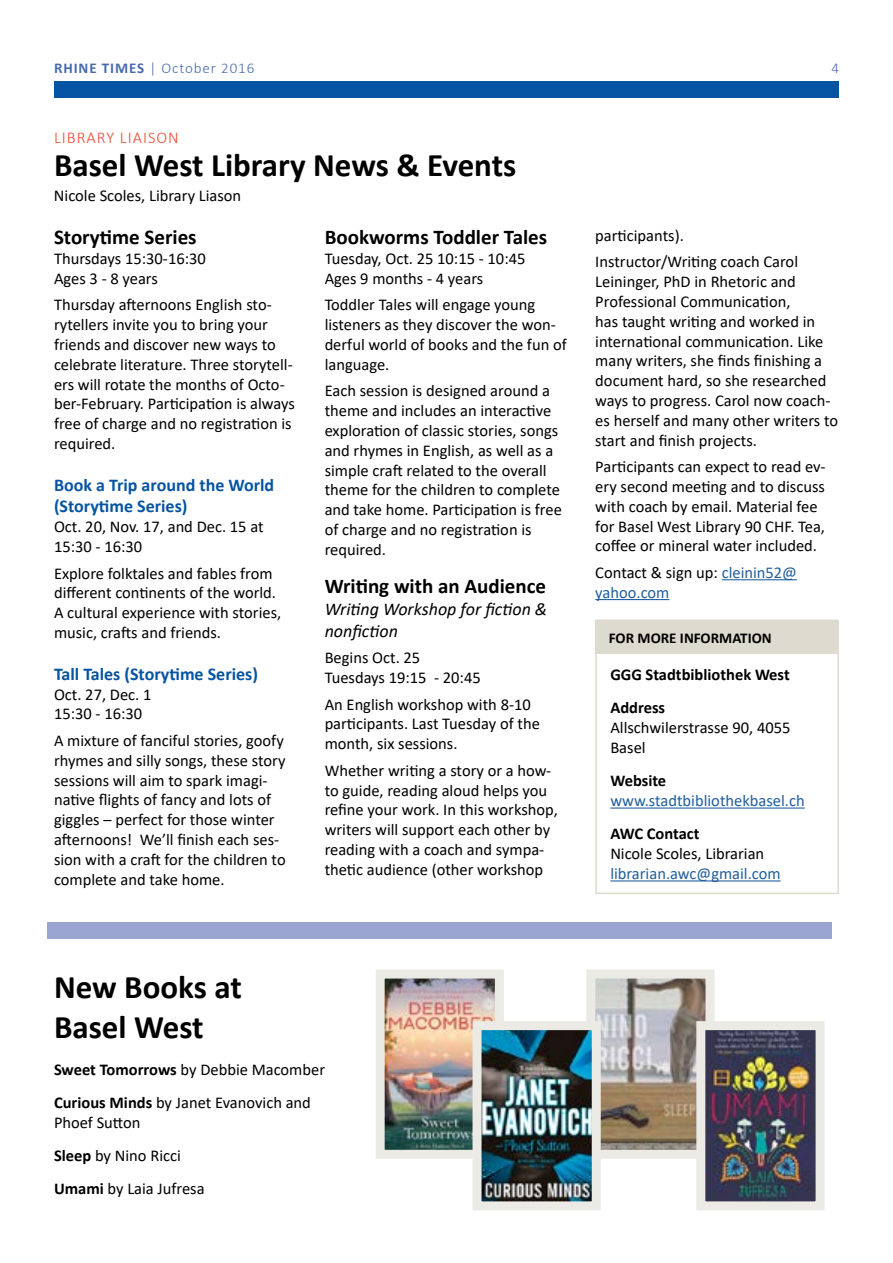
<style>
.page{position:relative;width:893px;height:1263px;background:#fff}
.page>*{position:absolute;margin:0;border:0;box-sizing:border-box;transform-origin:0 0}
.t1{font:700 33px/39.6px "Calibri";color:#000}
.t2{font:700 21px "Calibri";color:#000}
.t3{font:700 18px/21.6px "Calibri";color:#0554a3}
.t4{font:italic 18px/21.6px "Calibri";color:#000}
.t5{font:16.5px/19.8px "Calibri";color:#000}
.t6{font:16.5px/19.8px "Calibri";color:#215e9e}
.t7{font:700 16.5px/33.3px "Calibri";color:#000}
.t8{font:300 16.5px "Calibri";letter-spacing:.06em;color:#ed4933}
.t9{font:300 15px "Calibri";letter-spacing:.06em;color:#496ab0}
.t10{font:700 15px "Calibri";color:#000}
.s1{font-weight:700}
.s2{color:#000}
</style>
<div class="page">
<div style="left:54px;top:81px;width:785px;height:16px;background:#0554a3"></div>
<img style="left:386px;top:979px;width:108px;height:170px">
<div style="left:376px;top:969px;width:128px;height:190px;border:9px solid #eceae4"></div>
<img style="left:596px;top:979px;width:108px;height:170px">
<div style="left:586px;top:969px;width:128px;height:190px;border:9px solid #eceae4"></div>
<hr style="left:610px;top:807px;width:195px;height:2px;background:#215e9e">
<hr style="left:610px;top:880px;width:171px;height:1px;background:#215e9e">
<div style="left:595px;top:619px;width:244px;height:275px;border:2px solid #dddbcf"></div>
<div style="left:595px;top:620px;width:244px;height:34px;background:#dddbcf"></div>
<hr style="left:722px;top:579px;width:75px;height:1px;background:#215e9e">
<hr style="left:595px;top:599px;width:74px;height:1px;background:#215e9e">
<img style="left:706px;top:1031px;width:109px;height:169px">
<div style="left:696px;top:1021px;width:129px;height:189px;border:9px solid #eceae4"></div>
<img style="left:482px;top:1031px;width:109px;height:169px">
<div style="left:472px;top:1021px;width:129px;height:189px;border:9px solid #eceae4"></div>
<div style="left:47px;top:923px;width:785px;height:16px;background:#9ba5d2"></div>
<p class="t9" style="left:54px;top:59px;width:202px"><span class="s1">RHINE TIMES</span> | October 2016</p>
<p class="t9" style="left:831px;top:59px;width:9px">4</p>
<p class="t8" style="left:54px;top:127px;width:126px">LIBRARY LIAISON</p>
<h1 class="t1" style="left:54px;top:147px;width:464px">Basel West Library News &amp; Events</h1>
<p class="t5" style="left:54px;top:187px;width:189px">Nicole Scoles, Library Liason</p>
<p class="t2" style="left:54px;top:222px;width:144px">Storytime Series</p>
<p class="t5" style="left:54px;top:249px;width:153px">Thursdays 15:30-16:30<br>Ages 3 - 8 years</p>
<p class="t5" style="left:54px;top:296px;width:242px">Thursday afternoons English sto&shy;rytellers invite you to bring your friends and discover new ways to celebrate literature. Three storytell&shy;ers will rotate the months of Octo&shy;ber-February. Participation is always free of charge and no registration is required.</p>
<p class="t3" style="left:54px;top:475px;width:222px">Book a Trip around the World (Storytime Series)</p>
<p class="t5" style="left:54px;top:517px;width:211px">Oct. 20, Nov. 17, and Dec. 15 at<br>15:30 - 16:30</p>
<p class="t5" style="left:54px;top:564px;width:229px">Explore folktales and fables from different continents of the world.<br>A cultural experience with stories, music, crafts and friends.</p>
<p class="t3" style="left:54px;top:664px;width:205px">Tall Tales (Storytime Series)</p>
<p class="t5" style="left:54px;top:685px;width:99px">Oct. 27, Dec. 1<br>15:30 - 16:30</p>
<p class="t5" style="left:54px;top:731px;width:233px">A mixture of fanciful stories, goofy rhymes and silly songs, these story sessions will aim to spark imagi&shy;native flights of fancy and lots of giggles – perfect for those winter afternoons! We’ll finish each ses&shy;sion with a craft for the children to complete and take home.</p>
<p class="t2" style="left:325px;top:222px;width:224px">Bookworms Toddler Tales</p>
<p class="t5" style="left:325px;top:249px;width:202px">Tuesday, Oct. 25 10:15 - 10:45<br>Ages 9 months - 4 years</p>
<p class="t5" style="left:325px;top:296px;width:244px">Toddler Tales will engage young listeners as they discover the won&shy;derful world of books and the fun of language.</p>
<p class="t5" style="left:325px;top:382px;width:239px">Each session is designed around a theme and includes an interactive exploration of classic stories, songs and rhymes in English, as well as a simple craft related to the overall theme for the children to complete and take home. Participation is free of charge and no registration is required.</p>
<p class="t2" style="left:325px;top:572px;width:223px">Writing with an Audience</p>
<p class="t4" style="left:325px;top:597px;width:224px">Writing Workshop for fiction &amp; nonfiction</p>
<p class="t5" style="left:325px;top:648px;width:158px">Begins Oct. 25<br>Tuesdays 19:15 - 20:45</p>
<p class="t5" style="left:325px;top:695px;width:217px">An English workshop with 8-10 participants. Last Tuesday of the month, six sessions.</p>
<p class="t5" style="left:325px;top:761px;width:235px">Whether writing a story or a how&shy;to guide, reading aloud helps you refine your work. In this workshop, writers will support each other by reading with a coach and sympa&shy;thetic audience (other workshop</p>
<p class="t5" style="left:595px;top:223px;width:204px;line-height:26.5px">participants).<br>Instructor/Writing coach Carol</p>
<p class="t5" style="left:595px;top:272px;width:244px">Leininger, PhD in Rhetoric and<br>Professional Communication,<br>has taught writing and worked in international communication. Like many writers, she finds finishing a document hard, so she researched ways to progress. Carol now coach&shy;es herself and many other writers to start and finish projects.</p>
<p class="t5" style="left:595px;top:457px;width:232px">Participants can expect to read ev&shy;ery second meeting and to discuss with coach by email. Material fee for Basel West Library 90 CHF. Tea, coffee or mineral water included.</p>
<p class="t6" style="left:595px;top:563px;width:203px"><span class="s2">Contact &amp; sign up:</span> cleinin52@ yahoo.com</p>
<p class="t10" style="left:609px;top:627px;width:164px">FOR MORE INFORMATION</p>
<p class="t7" style="left:610px;top:659px;width:181px">GGG Stadtbibliothek West<br>Address</p>
<p class="t5" style="left:610px;top:719px;width:182px">Allschwilerstrasse 90, 4055<br>Basel</p>
<p class="t7" style="left:610px;top:765px;width:57px">Website</p>
<p class="t6" style="left:610px;top:791px;width:196px">www.stadtbibliothekbasel.ch</p>
<p class="t7" style="left:610px;top:818px;width:91px">AWC Contact</p>
<p class="t5" style="left:610px;top:845px;width:155px">Nicole Scoles, Librarian</p>
<p class="t6" style="left:610px;top:864px;width:172px">librarian.awc@gmail.com</p>
<h1 class="t1" style="left:54px;top:969px;width:189px">New Books at<br>Basel West</h1>
<p class="t5" style="left:54px;top:1053px;width:273px;line-height:33.3px"><span class="s1">Sweet Tomorrows</span> by Debbie Macomber<br><span class="s1">Curious Minds</span> by Janet Evanovich and</p>
<p class="t5" style="left:54px;top:1106px;width:152px;line-height:33.3px">Phoef Sutton<br><span class="s1">Sleep</span> by Nino Ricci<br><span class="s1">Umami</span> by Laia Jufresa</p>
</div>
